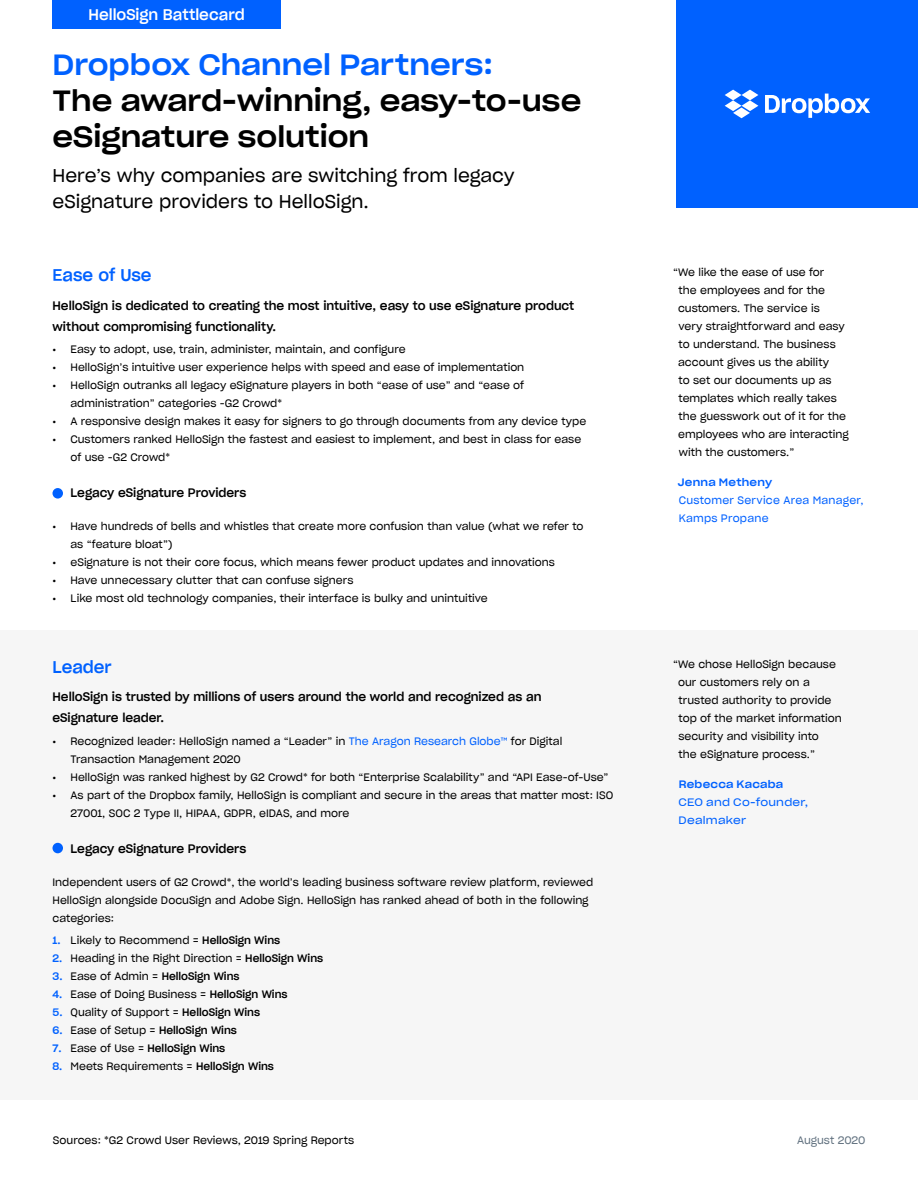
<style>
.page{position:relative;width:918px;height:1188px;background:#fff}
.page>*{position:absolute;margin:0;border:0;box-sizing:border-box;transform-origin:0 0}
.t1{font:28.5px/36px "Sharp Grotesk Medium 22";color:#000}
.t2{font:28.5px "Sharp Grotesk Medium 22";color:#0061ff}
.t3{font:18px/25.5px "Sharp Grotesk Book 20";color:#000}
.t4{font:16.5px "Sharp Grotesk Medium 20";color:#0061ff}
.t5{font:15px "Sharp Grotesk Medium 20";color:#fff}
.t6{font:12px/21px "Sharp Grotesk Medium 20";color:#000}
.t7{font:10.5px/18px "Sharp Grotesk Book 20";color:#000}
.t8{font:10.5px "Sharp Grotesk Medium 20";color:#000}
.t9{font:10.5px/18px "Sharp Grotesk Book 20";letter-spacing:.025em;color:#0061ff}
.t10{font:10.5px/18px "Sharp Grotesk Book 22";letter-spacing:.02em;color:#0061ff}
.t11{font:10.5px "Sharp Grotesk Medium 22";letter-spacing:.025em;color:#0061ff}
.t12{font:10.5px "Sharp Grotesk Book 20";letter-spacing:-.005em;color:#637381}
.s1{font-family:"Sharp Grotesk Medium 22"}
.s2{color:#0061ff}
.s3{font-family:"Sharp Grotesk Medium 20";color:#0061ff}
.s4{font-family:"Sharp Grotesk Medium 20"}
.s5{font-family:"Sharp Grotesk Book 20"}
</style>
<div class="page">
<div style="left:0;top:631px;width:918px;height:469px;background:#f6f6f6"></div>
<div style="left:677px;top:0;width:241px;height:208px;background:#0061ff"></div>
<svg style="left:725px;top:90px;width:33px;height:28px"></svg>
<svg style="left:765px;top:94px;width:105px;height:24px"></svg>
<div style="left:52px;top:0;width:229px;height:29px;background:#0061ff"></div>
<div style="left:52px;top:488px;width:11px;height:11px;background:#0061ff;border-radius:50%"></div>
<div style="left:52px;top:843px;width:11px;height:10px;background:#0061ff;border-radius:50%"></div>
<h3 class="t5" style="left:89px;top:2px;width:158px">HelloSign Battlecard</h3>
<h1 class="t2" style="left:52px;top:40px;width:442px">Dropbox Channel Partners:</h1>
<h1 class="t1" style="left:52px;top:81px;width:530px">The award-winning, easy-to-use eSignature solution</h1>
<h2 class="t3" style="left:52px;top:162px;width:464px">Here’s why companies are switching from legacy eSignature providers to HelloSign.</h2>
<h3 class="t4" style="left:52px;top:261px;width:101px">Ease of Use</h3>
<p class="t6" style="left:52px;top:294px;width:523px">HelloSign is dedicated to creating the most intuitive, easy to use eSignature product without compromising functionality.</p>
<p class="t7" style="left:52px;top:340px;width:355px"><span class="s1">•</span> Easy to adopt, use, train, administer, maintain, and configure</p>
<p class="t7" style="left:52px;top:358px;width:473px"><span class="s1">•</span> HelloSign’s intuitive user experience helps with speed and ease of implementation</p>
<p class="t7" style="left:70px;top:376px;width:455px;text-indent:-18px"><span class="s1">•</span> HelloSign outranks all legacy eSignature players in both “ease of use” and “ease of administration” categories -G2 Crowd*</p>
<p class="t7" style="left:52px;top:412px;width:535px"><span class="s1">•</span> A responsive design makes it easy for signers to go through documents from any device type</p>
<p class="t7" style="left:70px;top:430px;width:512px;text-indent:-18px"><span class="s1">•</span> Customers ranked HelloSign the fastest and easiest to implement, and best in class for ease of use -G2 Crowd*</p>
<p class="t6" style="left:70px;top:481px;width:177px">Legacy eSignature Providers</p>
<p class="t7" style="left:70px;top:517px;width:515px;text-indent:-18px"><span class="s1">•</span> Have hundreds of bells and whistles that create more confusion than value (what we refer to as “feature bloat”)</p>
<p class="t7" style="left:52px;top:553px;width:504px"><span class="s1">•</span> eSignature is not their core focus, which means fewer product updates and innovations</p>
<p class="t7" style="left:52px;top:571px;width:302px"><span class="s1">•</span> Have unnecessary clutter that can confuse signers</p>
<p class="t7" style="left:52px;top:589px;width:437px"><span class="s1">•</span> Like most old technology companies, their interface is bulky and unintuitive</p>
<h3 class="t4" style="left:52px;top:653px;width:61px">Leader</h3>
<p class="t6" style="left:52px;top:685px;width:491px">HelloSign is trusted by millions of users around the world and recognized as an eSignature leader.</p>
<p class="t7" style="left:70px;top:731px;width:493px;text-indent:-18px"><span class="s1">•</span> Recognized leader: HelloSign named a “Leader” in <span class="s2">The Aragon Research Globe™</span> for Digital<br>Transaction Management 2020</p>
<p class="t7" style="left:52px;top:767px;width:558px"><span class="s1">•</span> HelloSign was ranked highest by G2 Crowd* for both “Enterprise Scalability” and “API Ease-of-Use”</p>
<p class="t7" style="left:70px;top:785px;width:544px;text-indent:-18px"><span class="s1">•</span> As part of the Dropbox family, HelloSign is compliant and secure in the areas that matter most: ISO<br>27001, SOC 2 Type II, HIPAA, GDPR, eIDAS, and more</p>
<p class="t6" style="left:70px;top:837px;width:177px">Legacy eSignature Providers</p>
<p class="t7" style="left:52px;top:872px;width:542px">Independent users of G2 Crowd*, the world’s leading business software review platform, reviewed<br>HelloSign alongside DocuSign and Adobe Sign. HelloSign has ranked ahead of both in the following categories:</p>
<p class="t7" style="left:52px;top:931px;width:229px"><span class="s3">1.</span> Likely to Recommend = <span class="s4">HelloSign Wins</span></p>
<p class="t7" style="left:52px;top:949px;width:272px"><span class="s3">2.</span> Heading in the Right Direction = <span class="s4">HelloSign Wins</span></p>
<p class="t8" style="left:52px;top:967px;width:189px"><span class="s2">3.</span> <span class="s5">Ease of Admin =</span> HelloSign Wins</p>
<p class="t7" style="left:52px;top:985px;width:237px"><span class="s3">4.</span> Ease of Doing Business = <span class="s4">HelloSign Wins</span></p>
<p class="t7" style="left:52px;top:1003px;width:209px"><span class="s3">5.</span> Quality of Support = <span class="s4">HelloSign Wins</span></p>
<p class="t8" style="left:52px;top:1021px;width:186px"><span class="s2">6.</span> <span class="s5">Ease of Setup =</span> HelloSign Wins</p>
<p class="t8" style="left:52px;top:1039px;width:174px"><span class="s2">7.</span> <span class="s5">Ease of Use =</span> HelloSign Wins</p>
<p class="t7" style="left:52px;top:1057px;width:223px"><span class="s3">8.</span> Meets Requirements = <span class="s4">HelloSign Wins</span></p>
<p class="t7" style="left:53px;top:1131px;width:303px">Sources: *G2 Crowd User Reviews, 2019 Spring Reports</p>
<p class="t7" style="left:678px;top:263px;width:172px;text-indent:-5px">“We like the ease of use for<br>the employees and for the customers. The service is<br>very straightforward and easy to understand. The business account gives us the ability<br>to set our documents up as templates which really takes the guesswork out of it for the employees who are interacting with the customers.”</p>
<p class="t11" style="left:678px;top:473px;width:96px">Jenna Metheny</p>
<p class="t9" style="left:679px;top:491px;width:186px">Customer Service Area Manager,<br>Kamps Propane</p>
<p class="t7" style="left:678px;top:654px;width:165px;text-indent:-5px">“We chose HelloSign because our customers rely on a trusted authority to provide top of the market information security and visibility into<br>the eSignature process.”</p>
<p class="t11" style="left:679px;top:775px;width:106px">Rebecca Kacaba</p>
<p class="t10" style="left:678px;top:792px;width:131px">CEO and Co-founder,<br>Dealmaker</p>
<p class="t12" style="left:797px;top:1132px;width:70px">August 2020</p>
</div>
